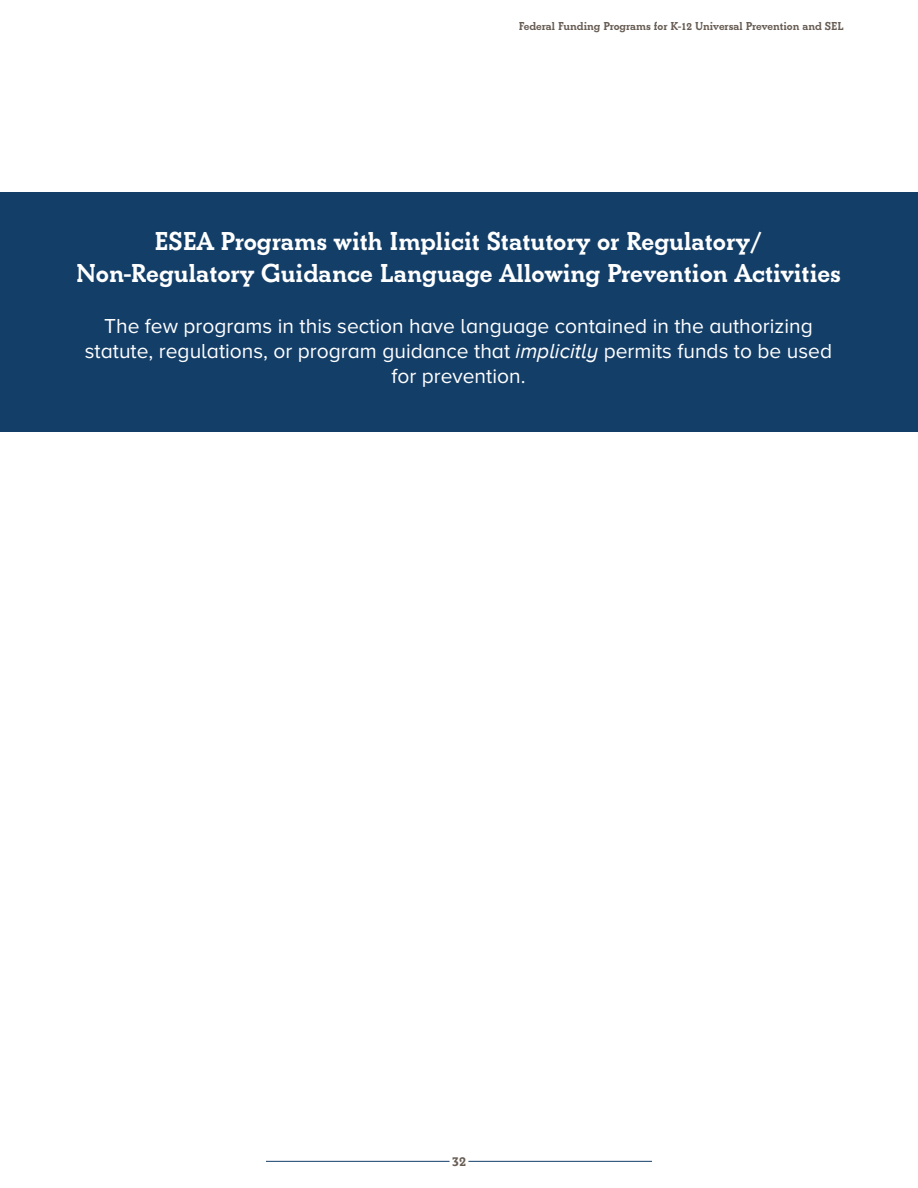
<style>
.page{position:relative;width:918px;height:1188px;background:#fff}
.page>*{position:absolute;margin:0;border:0;box-sizing:border-box;transform-origin:0 0}
.t1{font:700 27px/32.4px "Beton EF";color:#fff;text-align:center}
.t2{font:21px/25.2px "Proxima Nova A";color:#fff;text-align:center}
.t3{font:700 15px "Beton EF";color:#665c53}
.t4{font:700 12px "Beton EF";color:#665c53}
.s1{font-style:italic}
</style>
<div class="page">
<hr style="left:468px;top:1161px;width:184px;height:1px;background:#133e68">
<hr style="left:266px;top:1161px;width:184px;height:1px;background:#133e68">
<div style="left:0;top:193px;width:918px;height:239px;background:#133e68"></div>
<p class="t4" style="left:519px;top:19px;width:327px">Federal Funding Programs for K-12 Universal Prevention and SEL</p>
<p class="t1" style="left:76px;top:225px;width:766px">ESEA Programs with Implicit Statutory or Regulatory/<br>Non-Regulatory Guidance Language Allowing Prevention Activities</p>
<p class="t2" style="left:85px;top:313px;width:749px">The few programs in this section have language contained in the authorizing statute, regulations, or program guidance that <span class="s1">implicitly</span> permits funds to be used for prevention.</p>
<p class="t3" style="left:452px;top:1152px;width:15px">32</p>
</div>
